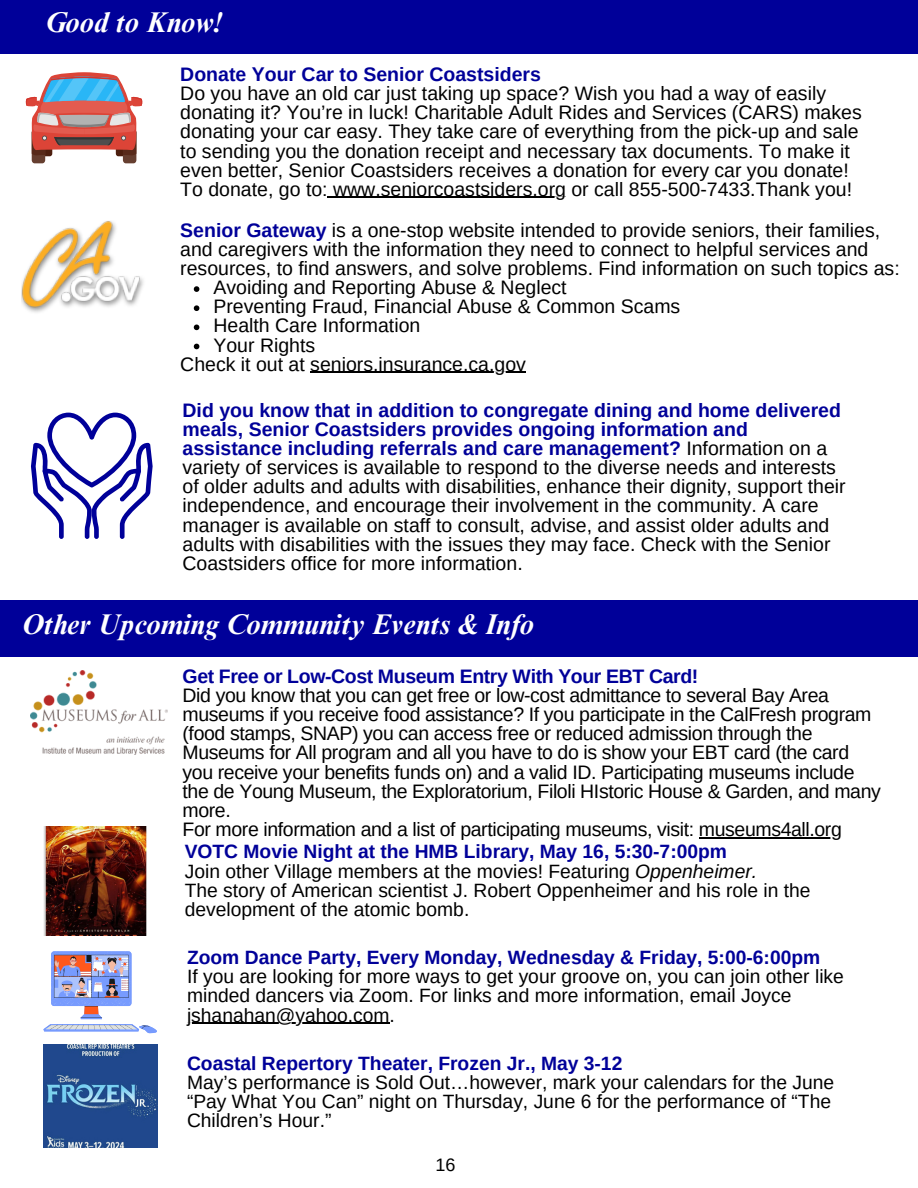
<style>
.page{position:relative;width:918px;height:1188px;background:#fff}
.page>*{position:absolute;margin:0;border:0;box-sizing:border-box;transform-origin:0 0}
.t1{font:italic 700 28.5px "Times NRMT Pro";color:#fff}
.t2{font:19.5px/19.2px "Arimo";color:#000}
.t3{font:19.5px/19.2px "Arimo";letter-spacing:-.02em;color:#000}
.t4{font:19.5px/19.2px "Arimo";color:#000}
.t5{font:700 19.5px "Arimo";letter-spacing:-.02em;color:#009}
.t6{font:700 19.5px "Arimo";color:#009}
.t7{font:19.2px/19.2px "Arimo";color:#000}
.t8{font:700 19.2px "Arimo";color:#009}
.t9{font:18px "Arimo";color:#000}
.s1{font-weight:700;color:#009}
.s2{font-style:italic}
</style>
<div class="page">
<div style="left:0;top:601px;width:918px;height:55px;background:#009"></div>
<svg style="left:43px;top:951px;width:114px;height:82px"></svg>
<img style="left:43px;top:827px;width:104px;height:109px">
<img style="left:31px;top:670px;width:136px;height:85px">
<div style="left:0;top:0;width:918px;height:54px;background:#009"></div>
<img style="left:21px;top:221px;width:123px;height:92px">
<div style="left:41px;top:128px;width:11px;height:28px;background:#4d1f0f;border-radius:3px"></div>
<div style="left:32px;top:129px;width:13px;height:34px;background:#663f30;border-radius:3px"></div>
<div style="left:116px;top:128px;width:11px;height:28px;background:#4d1f0f;border-radius:3px"></div>
<div style="left:123px;top:129px;width:13px;height:34px;background:#663f30;border-radius:3px"></div>
<svg style="left:26px;top:72px;width:116px;height:83px"></svg>
<img style="left:43px;top:1044px;width:114px;height:104px">
<hr style="left:699px;top:837px;width:143px;height:1px;background:#000">
<hr style="left:187px;top:1023px;width:203px;height:1px;background:#000">
<svg style="left:194px;top:286px;width:5px;height:6px"></svg>
<svg style="left:194px;top:305px;width:5px;height:6px"></svg>
<svg style="left:194px;top:325px;width:5px;height:5px"></svg>
<svg style="left:194px;top:344px;width:5px;height:5px"></svg>
<hr style="left:310px;top:372px;width:216px;height:1px;background:#000">
<hr style="left:328px;top:197px;width:238px;height:1px;background:#000">
<svg style="left:31px;top:413px;width:121px;height:126px"></svg>
<h1 class="t1" style="left:45px;top:12px;width:178px">Good to Know!</h1>
<p class="t6" style="left:180px;top:63px;width:362px">Donate Your Car to Senior Coastsiders</p>
<p class="t4" style="left:180px;top:84px;width:683px">Do you have an old car just taking up space? Wish you had a way of easily donating it? You’re in luck! Charitable Adult Rides and Services (CARS) makes donating your car easy. They take care of everything from the pick-up and sale to sending you the donation receipt and necessary tax documents. To make it even better, Senior Coastsiders receives a donation for every car you donate!<br>To donate, go to: www.seniorcoastsiders.org or call 855-500-7433.Thank you!</p>
<p class="t2" style="left:180px;top:220px;width:721px"><span class="s1">Senior Gateway</span> is a one-stop website intended to provide seniors, their families, and caregivers with the information they need to connect to helpful services and resources, to find answers, and solve problems. Find information on such topics as:</p>
<p class="t2" style="left:213px;top:278px;width:355px">Avoiding and Reporting Abuse &amp; Neglect</p>
<p class="t2" style="left:213px;top:297px;width:468px">Preventing Fraud, Financial Abuse &amp; Common Scams</p>
<p class="t2" style="left:213px;top:316px;width:208px">Health Care Information</p>
<p class="t2" style="left:213px;top:335px;width:103px">Your Rights</p>
<p class="t2" style="left:180px;top:354px;width:347px">Check it out at seniors.insurance.ca.gov</p>
<p class="t2" style="left:183px;top:400px;width:665px"><span class="s1">Did you know that in addition to congregate dining and home delivered meals, Senior Coastsiders provides ongoing information and assistance including referrals and care management?</span> Information on a variety of services is available to respond to the diverse needs and interests of older adults and adults with disabilities, enhance their dignity, support their independence, and encourage their involvement in the community. A care manager is available on staff to consult, advise, and assist older adults and adults with disabilities with the issues they may face. Check with the Senior Coastsiders office for more information.</p>
<p class="t1" style="left:22px;top:613px;width:514px">Other Upcoming Community Events &amp; Info</p>
<p class="t5" style="left:183px;top:665px;width:517px">Get Free or Low-Cost Museum Entry With Your EBT Card!</p>
<p class="t3" style="left:183px;top:686px;width:700px">Did you know that you can get free or low-cost admittance to several Bay Area museums if you receive food assistance? If you participate in the CalFresh program (food stamps, SNAP) you can access free or reduced admission through the Museums for All program and all you have to do is show your EBT card (the card you receive your benefits funds on) and a valid ID. Participating museums include the de Young Museum, the Exploratorium, Filoli HIstoric House &amp; Garden, and many more.</p>
<p class="t3" style="left:183px;top:820px;width:661px">For more information and a list of participating museums, visit: museums4all.org</p>
<p class="t8" style="left:185px;top:841px;width:544px">VOTC Movie Night at the HMB Library, May 16, 5:30-7:00pm</p>
<p class="t7" style="left:185px;top:861px;width:574px">Join other Village members at the movies! Featuring <span class="s2">Oppenheimer.</span></p>
<p class="t7" style="left:185px;top:880px;width:627px">The story of American scientist J. Robert Oppenheimer and his role in the development of the atomic bomb.</p>
<p class="t8" style="left:187px;top:947px;width:635px">Zoom Dance Party, Every Monday, Wednesday &amp; Friday, 5:00-6:00pm</p>
<p class="t7" style="left:187px;top:967px;width:658px">If you are looking for more ways to get your groove on, you can join other like minded dancers via Zoom. For links and more information, email Joyce</p>
<p class="t7" style="left:187px;top:1005px;width:209px">jshanahan@yahoo.com.</p>
<p class="t8" style="left:187px;top:1052px;width:437px">Coastal Repertory Theater, Frozen Jr., May 3-12</p>
<p class="t7" style="left:187px;top:1073px;width:649px">May’s performance is Sold Out…however, mark your calendars for the June “Pay What You Can” night on Thursday, June 6 for the performance of “The<br>Children’s Hour.”</p>
<p class="t9" style="left:436px;top:1155px;width:22px">16</p>
</div>
